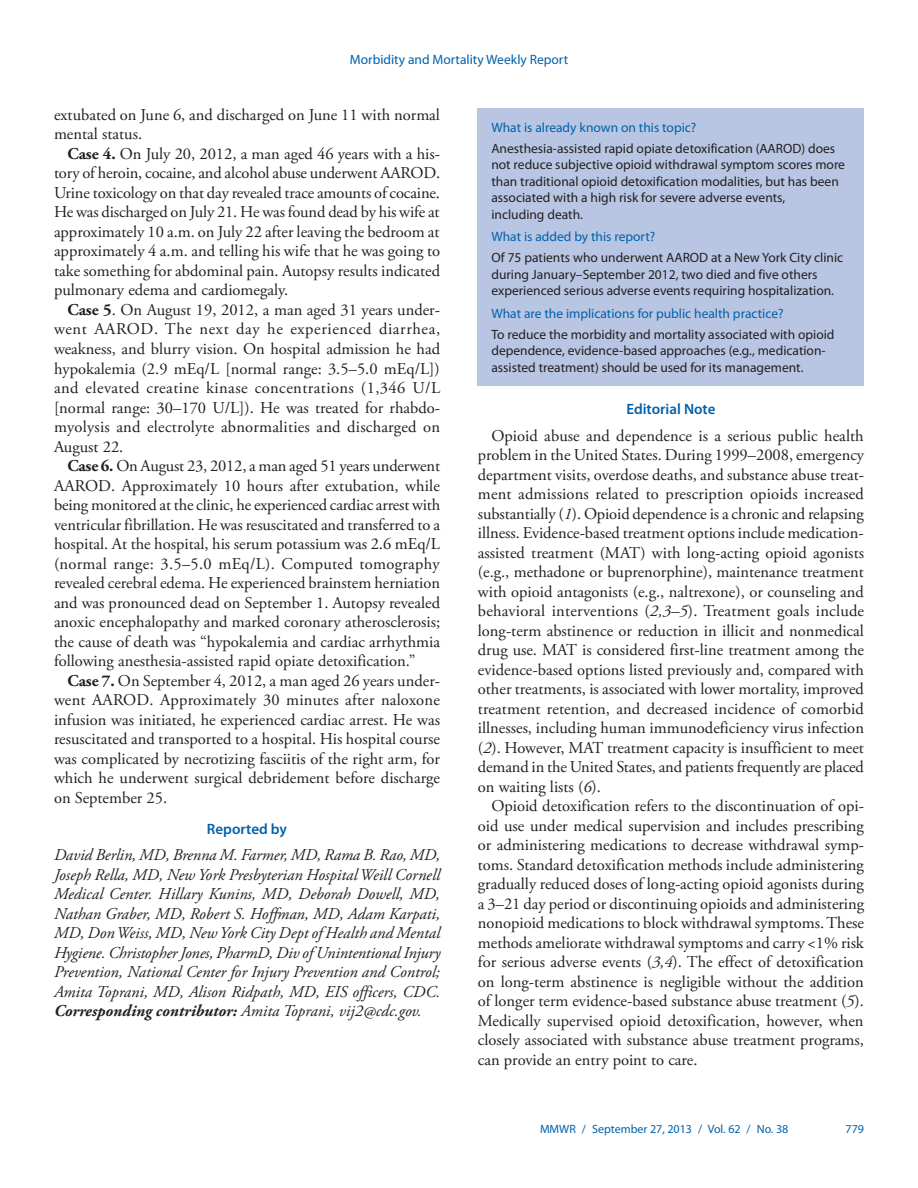
<style>
.page{position:relative;width:918px;height:1188px;background:#fff}
.page>*{position:absolute;margin:0;border:0;box-sizing:border-box;transform-origin:0 0}
.body_copy{font:16.5px/19.5px "Adobe Garamond Pro";color:#231f20;text-align:justify}
.reported_by_text{font:italic 16.5px/19.5px "Adobe Garamond Pro";color:#231f20;text-align:justify}
.headline3{font:600 15px "Myriad Pro";color:#0161ab}
.fb_answer{font:13.5px/16.5px "Myriad Pro";color:#231f20}
.fb_question{font:13.5px "Myriad Pro";color:#0161ab}
.footer_right{font:12px "Myriad Pro";color:#0161ab}
.s1{font-weight:700}
.s2{font-style:italic}
</style>
<div class="page">
<div style="left:478px;top:108px;width:386px;height:277px;background:#b8c6e3"></div>
<p class="fb_question" style="left:350px;top:51px;width:220px">Morbidity and Mortality Weekly Report</p>
<p class="body_copy" style="left:54px;top:106px;width:388px">extubated on June 6, and discharged on June 11 with normal mental status.</p>
<p class="body_copy" style="left:54px;top:145px;width:388px;text-indent:13px"><span class="s1">Case 4.</span> On July 20, 2012, a man aged 46 years with a his&shy;tory of heroin, cocaine, and alcohol abuse underwent AAROD.<br>Urine toxicology on that day revealed trace amounts of cocaine.<br>He was discharged on July 21. He was found dead by his wife at approximately 10 a.m. on July 22 after leaving the bedroom at approximately 4 a.m. and telling his wife that he was going to take something for abdominal pain. Autopsy results indicated pulmonary edema and cardiomegaly.</p>
<p class="body_copy" style="left:54px;top:301px;width:388px;text-indent:13px"><span class="s1">Case 5</span>. On August 19, 2012, a man aged 31 years under&shy;went AAROD. The next day he experienced diarrhea, weakness, and blurry vision. On hospital admission he had hypokalemia (2.9 mEq/L [normal range: 3.5–5.0 mEq/L]) and elevated creatine kinase concentrations (1,346 U/L [normal range: 30–170 U/L]). He was treated for rhabdo&shy;myolysis and electrolyte abnormalities and discharged on August 22.</p>
<p class="body_copy" style="left:54px;top:457px;width:388px;text-indent:13px"><span class="s1">Case 6.</span> On August 23, 2012, a man aged 51 years underwent AAROD. Approximately 10 hours after extubation, while being monitored at the clinic, he experienced cardiac arrest with ventricular fibrillation. He was resuscitated and transferred to a hospital. At the hospital, his serum potassium was 2.6 mEq/L (normal range: 3.5–5.0 mEq/L). Computed tomography revealed cerebral edema. He experienced brainstem herniation and was pronounced dead on September 1. Autopsy revealed anoxic encephalopathy and marked coronary atherosclerosis; the cause of death was “hypokalemia and cardiac arrhythmia following anesthesia-assisted rapid opiate detoxification.”</p>
<p class="body_copy" style="left:54px;top:671px;width:388px;text-indent:13px"><span class="s1">Case 7.</span> On September 4, 2012, a man aged 26 years under&shy;went AAROD. Approximately 30 minutes after naloxone infusion was initiated, he experienced cardiac arrest. He was resuscitated and transported to a hospital. His hospital course was complicated by necrotizing fasciitis of the right arm, for which he underwent surgical debridement before discharge on September 25.</p>
<p class="headline3" style="left:207px;top:819px;width:82px">Reported by</p>
<p class="reported_by_text" style="left:54px;top:846px;width:388px">David Berlin, MD, Brenna M. Farmer, MD, Rama B. Rao, MD, Joseph Rella, MD, New York Presbyterian Hospital Weill Cornell Medical Center. Hillary Kunins, MD, Deborah Dowell, MD, Nathan Graber, MD, Robert S. Hoffman, MD, Adam Karpati, MD, Don Weiss, MD, New York City Dept of Health and Mental Hygiene. Christopher Jones, PharmD, Div of Unintentional Injury Prevention, National Center for Injury Prevention and Control; Amita Toprani, MD, Alison Ridpath, MD, EIS officers, CDC.<br><span class="s1">Corresponding contributor:</span> Amita Toprani, vij2@cdc.gov.</p>
<p class="fb_question" style="left:491px;top:119px;width:206px">What is already known on this topic?</p>
<p class="fb_answer" style="left:491px;top:140px;width:355px">Anesthesia-assisted rapid opiate detoxification (AAROD) does not reduce subjective opioid withdrawal symptom scores more than traditional opioid detoxification modalities, but has been associated with a high risk for severe adverse events,<br>including death.</p>
<p class="fb_question" style="left:491px;top:228px;width:165px">What is added by this report?</p>
<p class="fb_answer" style="left:491px;top:249px;width:353px">Of 75 patients who underwent AAROD at a New York City clinic during January–September 2012, two died and five others experienced serious adverse events requiring hospitalization.</p>
<p class="fb_question" style="left:491px;top:305px;width:294px">What are the implications for public health practice?</p>
<p class="fb_answer" style="left:491px;top:326px;width:345px">To reduce the morbidity and mortality associated with opioid dependence, evidence-based approaches (e.g., medication&shy;assisted treatment) should be used for its management.</p>
<p class="headline3" style="left:626px;top:400px;width:91px">Editorial Note</p>
<p class="body_copy" style="left:478px;top:426px;width:388px;text-indent:14px">Opioid abuse and dependence is a serious public health problem in the United States. During 1999–2008, emergency department visits, overdose deaths, and substance abuse treat&shy;ment admissions related to prescription opioids increased substantially (<span class="s2">1</span>). Opioid dependence is a chronic and relapsing illness. Evidence-based treatment options include medication&shy;assisted treatment (MAT) with long-acting opioid agonists (e.g., methadone or buprenorphine), maintenance treatment with opioid antagonists (e.g., naltrexone), or counseling and behavioral interventions (<span class="s2">2,3–5</span>). Treatment goals include long-term abstinence or reduction in illicit and nonmedical drug use. MAT is considered first-line treatment among the evidence-based options listed previously and, compared with other treatments, is associated with lower mortality, improved treatment retention, and decreased incidence of comorbid illnesses, including human immunodeficiency virus infection (<span class="s2">2</span>). However, MAT treatment capacity is insufficient to meet demand in the United States, and patients frequently are placed on waiting lists (<span class="s2">6</span>).</p>
<p class="body_copy" style="left:478px;top:797px;width:388px;text-indent:13px">Opioid detoxification refers to the discontinuation of opi&shy;oid use under medical supervision and includes prescribing or administering medications to decrease withdrawal symp&shy;toms. Standard detoxification methods include administering gradually reduced doses of long-acting opioid agonists during a 3–21 day period or discontinuing opioids and administering nonopioid medications to block withdrawal symptoms. These methods ameliorate withdrawal symptoms and carry &lt;1% risk for serious adverse events (<span class="s2">3,4</span>). The effect of detoxification on long-term abstinence is negligible without the addition of longer term evidence-based substance abuse treatment (<span class="s2">5</span>).<br>Medically supervised opioid detoxification, however, when closely associated with substance abuse treatment programs, can provide an entry point to care.</p>
<p class="footer_right" style="left:540px;top:1121px;width:250px">MMWR / September 27, 2013 / Vol. 62 / No. 38</p>
<p class="footer_right" style="left:846px;top:1121px;width:20px">779</p>
</div>
